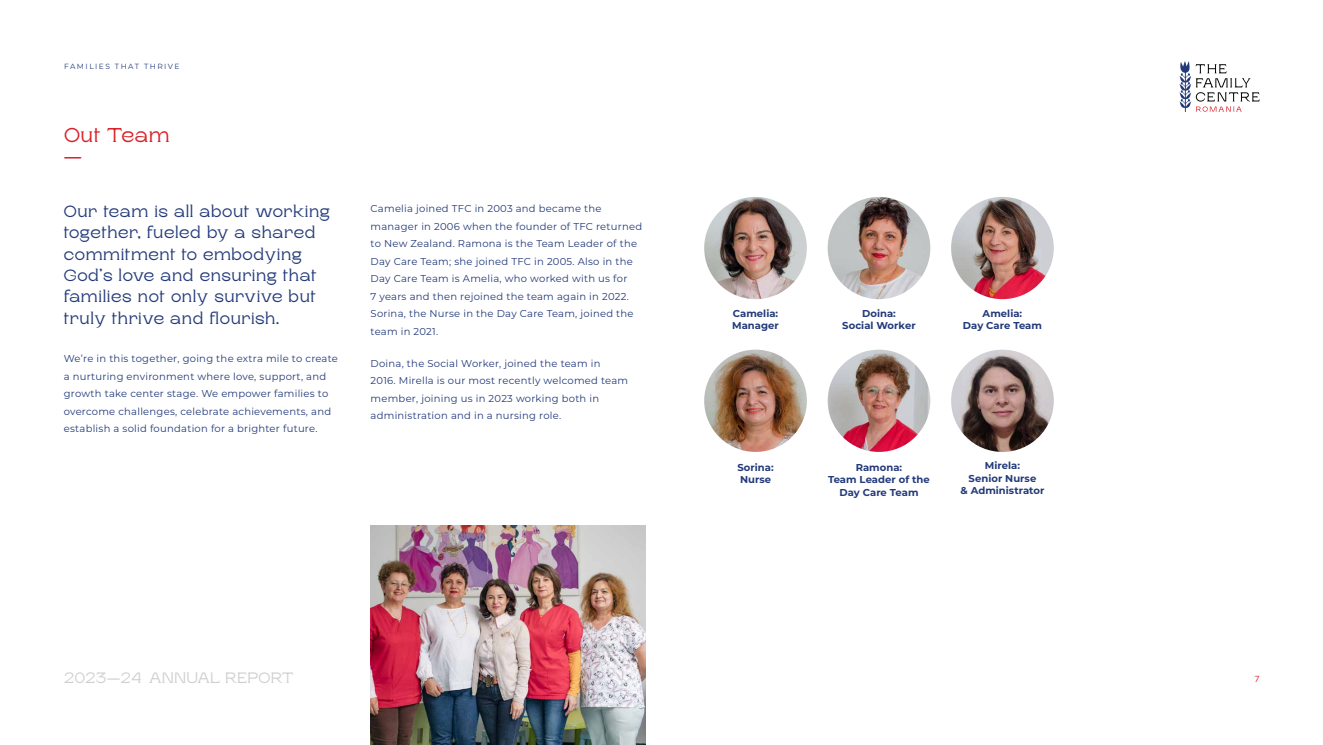
<style>
.page{position:relative;width:1323px;height:745px;background:#fff}
.page>*{position:absolute;margin:0;border:0;box-sizing:border-box;transform-origin:0 0}
.t1{font:20px/21.2px "Rasputin";letter-spacing:.02em;color:#da2128}
.t2{font:16.25px/21.2px "Rasputin";letter-spacing:.035em;color:#233a7a}
.t3{font:15px "Rasputin";letter-spacing:.015em;color:#cfcfd0}
.t4{font:10px/17.5px "Montserrat";letter-spacing:.025em;color:#233a7a}
.t5{font:700 10px/12.5px "Montserrat";letter-spacing:.005em;color:#233a7a;text-align:center}
.t6{font:8.75px "Gotham";color:#da2128}
.t7{font:7.5px "Montserrat";letter-spacing:.195em;color:#233a7a}
</style>
<div class="page">
<svg style="left:1179px;top:61px;width:81px;height:51px"></svg>
<img style="left:371px;top:525px;width:274px;height:219px">
<img style="left:951px;top:349px;width:102px;height:102px">
<img style="left:828px;top:349px;width:102px;height:102px">
<img style="left:704px;top:197px;width:103px;height:102px">
<img style="left:704px;top:349px;width:103px;height:102px">
<img style="left:828px;top:197px;width:102px;height:102px">
<img style="left:951px;top:197px;width:102px;height:102px">
<p class="t7" style="left:64px;top:61px;width:117px">FAMILIES THAT THRIVE</p>
<h1 class="t1" style="left:64px;top:124px;width:107px">Out Team —</h1>
<h2 class="t2" style="left:64px;top:200px;width:268px">Our team is all about working together, fueled by a shared commitment to embodying<br>God’s love and ensuring that families not only survive but truly thrive and flourish.</h2>
<p class="t4" style="left:64px;top:349px;width:276px">We’re in this together, going the extra mile to create a nurturing environment where love, support, and growth take center stage. We empower families to overcome challenges, celebrate achievements, and establish a solid foundation for a brighter future.</p>
<p class="t4" style="left:371px;top:199px;width:273px">Camelia joined TFC in 2003 and became the manager in 2006 when the founder of TFC returned to New Zealand. Ramona is the Team Leader of the Day Care Team; she joined TFC in 2005. Also in the Day Care Team is Amelia, who worked with us for<br>7 years and then rejoined the team again in 2022.<br>Sorina, the Nurse in the Day Care Team, joined the team in 2021.</p>
<p class="t4" style="left:371px;top:354px;width:259px">Doina, the Social Worker, joined the team in 2016. Mirella is our most recently welcomed team member, joining us in 2023 working both in administration and in a nursing role.</p>
<h3 class="t3" style="left:64px;top:667px;width:231px">2023—24 ANNUAL REPORT</h3>
<p class="t5" style="left:732px;top:306px;width:48px;text-align:left">Camelia:<br>Manager</p>
<p class="t5" style="left:842px;top:306px;width:75px">Doina:<br>Social Worker</p>
<p class="t5" style="left:963px;top:306px;width:81px">Amelia:<br>Day Care Team</p>
<p class="t5" style="left:737px;top:460px;width:38px;text-align:left">Sorina:<br>Nurse</p>
<p class="t5" style="left:828px;top:460px;width:103px">Ramona:<br>Team Leader of the<br>Day Care Team</p>
<p class="t5" style="left:960px;top:459px;width:85px">Mirela:<br>Senior Nurse<br>&amp; Administrator</p>
<p class="t6" style="left:1254px;top:673px;width:7px">7</p>
</div>
